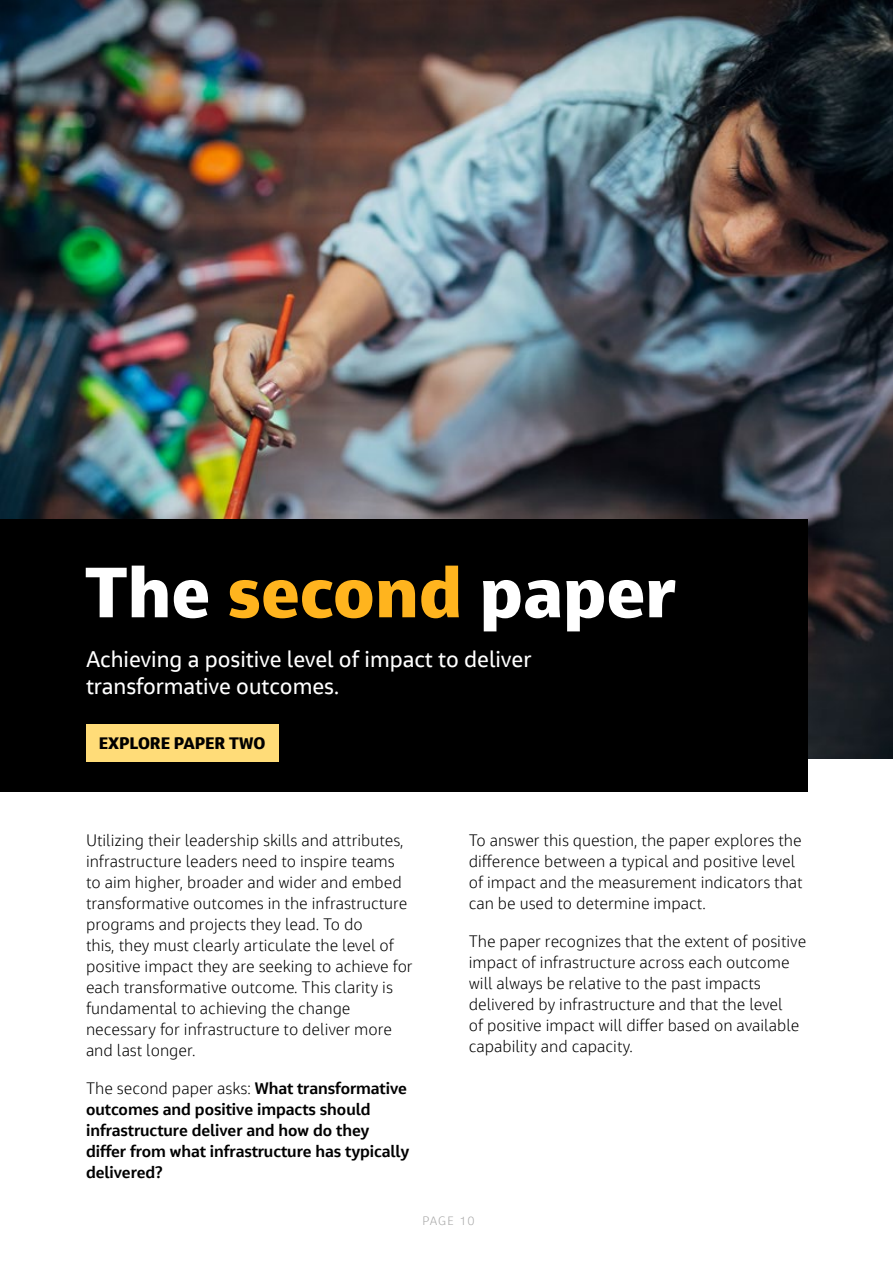
<style>
.page{position:relative;width:893px;height:1263px;background:#fff}
.page>*{position:absolute;margin:0;border:0;box-sizing:border-box;transform-origin:0 0}
.t1{font:800 70.8px "Jacobs Chronos";color:#fff}
.t2{font:22.5px/27px "Jacobs Chronos";color:#fff}
.t3{font:300 16.5px/21px "Jacobs Chronos";color:#000}
.t4{font:700 16.5px/21px "Jacobs Chronos";color:#000}
.t5{font:800 16.5px "Jacobs Chronos";color:#000}
.t6{font:300 12px "Jacobs Chronos";letter-spacing:.09em;color:#a5a5a5}
.s1{color:#ffb41e}
.s2{font-weight:300}
</style>
<div class="page">
<img style="left:0;top:0;width:893px;height:759px">
<div style="left:0;top:519px;width:808px;height:272px;background:#000"></div>
<div style="left:86px;top:724px;width:192px;height:38px;background:#ffdc78"></div>
<h1 class="t1" style="left:85px;top:546px;width:593px">The <span class="s1">second</span> paper</h1>
<h2 class="t2" style="left:86px;top:645px;width:447px">Achieving a positive level of impact to deliver transformative outcomes.</h2>
<p class="t5" style="left:99px;top:732px;width:168px">EXPLORE PAPER TWO</p>
<p class="t3" style="left:86px;top:829px;width:328px">Utilizing their leadership skills and attributes, infrastructure leaders need to inspire teams to aim higher, broader and wider and embed transformative outcomes in the infrastructure programs and projects they lead. To do<br>this, they must clearly articulate the level of positive impact they are seeking to achieve for each transformative outcome. This clarity is fundamental to achieving the change necessary for infrastructure to deliver more and last longer.</p>
<p class="t4" style="left:86px;top:1077px;width:324px"><span class="s2">The second paper asks:</span> What transformative outcomes and positive impacts should infrastructure deliver and how do they differ from what infrastructure has typically delivered?</p>
<p class="t3" style="left:469px;top:829px;width:335px">To answer this question, the paper explores the difference between a typical and positive level of impact and the measurement indicators that can be used to determine impact.</p>
<p class="t3" style="left:469px;top:930px;width:339px">The paper recognizes that the extent of positive impact of infrastructure across each outcome will always be relative to the past impacts delivered by infrastructure and that the level<br>of positive impact will differ based on available capability and capacity.</p>
<p class="t6" style="left:422px;top:1213px;width:54px">PAGE 10</p>
</div>
